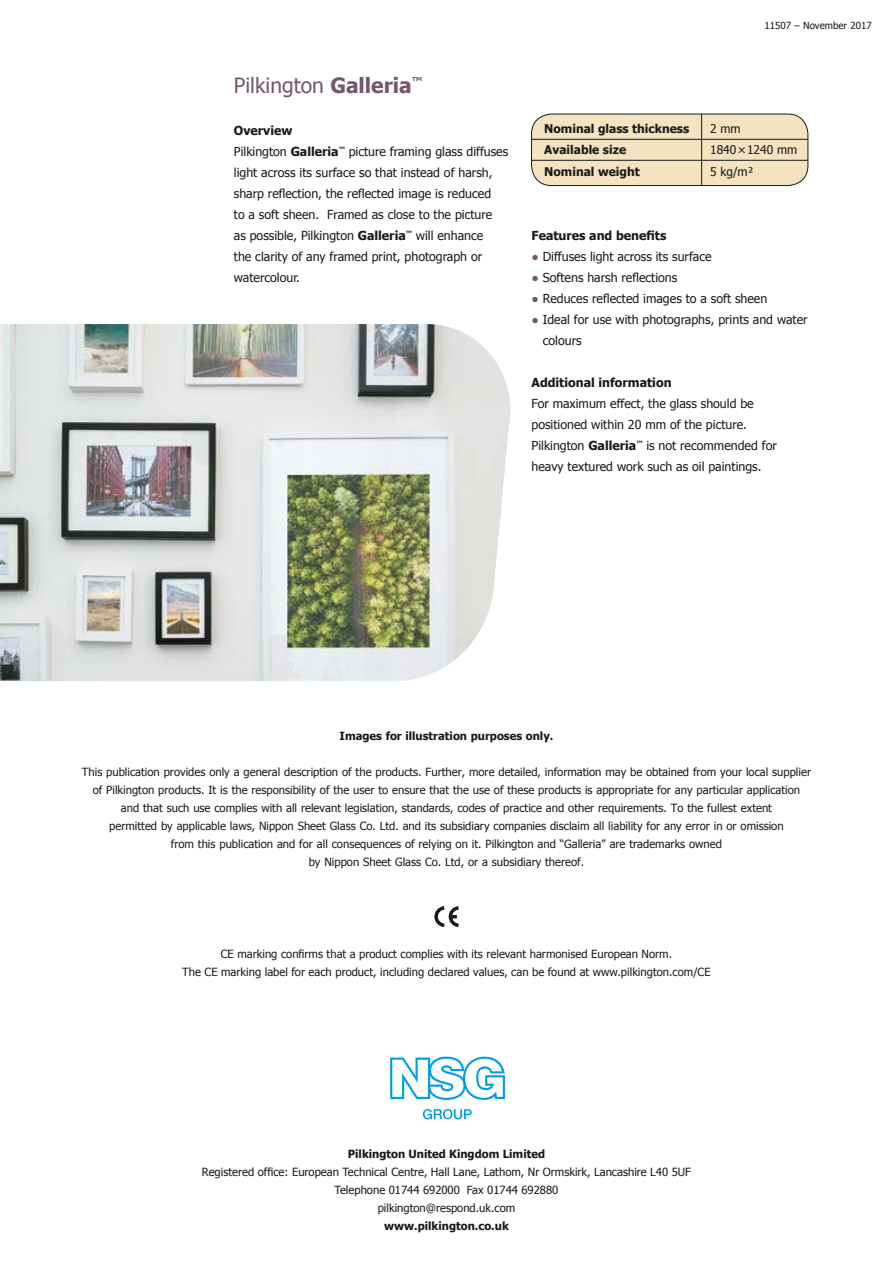
<style>
.page{position:relative;width:893px;height:1263px;background:#fff}
.page>*{position:absolute;margin:0;border:0;box-sizing:border-box;transform-origin:0 0}
.t1{font:21px "Tahoma";color:#75566b}
.t2{font:12.3px/21px "Tahoma";color:#191918}
.t3{font:700 12.3px "Tahoma";color:#191918}
.t4{font:700 12px "Tahoma";color:#191918}
.t5{font:12px "Tahoma";color:#191918}
.t6{font:11.25px/18px "Tahoma";color:#191918;text-align:center}
.t7{font:700 11.25px "Tahoma";color:#191918}
.t8{font:9.75px "Tahoma";color:#191918}
.s1{font-weight:700}
.s2{color:#75566b}
</style>
<div class="page">
<div style="left:531px;top:114px;width:277px;height:72px;background:#f4e3c0;border-radius:20px"></div>
<img style="left:0;top:324px;width:510px;height:357px">
<svg style="left:435px;top:906px;width:23px;height:21px"></svg>
<svg style="left:390px;top:1056px;width:115px;height:44px"></svg>
<svg style="left:423px;top:1109px;width:49px;height:10px"></svg>
<hr style="left:531px;top:139px;width:171px;height:1px;background:#191918">
<hr style="left:702px;top:139px;width:106px;height:1px;background:#191918">
<hr style="left:531px;top:160px;width:171px;height:1px;background:#191918">
<hr style="left:702px;top:160px;width:106px;height:1px;background:#191918">
<svg style="left:701px;top:116px;width:1px;height:68px"></svg>
<div style="left:531px;top:114px;width:277px;height:72px;border:1px solid #191918;border-radius:20px"></div>
<h1 class="t1" style="left:234px;top:71px;width:190px">Pilkington <span class="s1">Galleria</span><sup>™</sup></h1>
<p class="t2" style="left:234px;top:119px;width:276px"><span class="s1">Overview<br></span>Pilkington <span class="s1">Galleria</span><sup>™</sup> picture framing glass diffuses light across its surface so that instead of harsh, sharp reflection, the reflected image is reduced<br>to a soft sheen. Framed as close to the picture<br>as possible, Pilkington <span class="s1">Galleria</span><sup>™</sup> will enhance<br>the clarity of any framed print, photograph or watercolour.</p>
<p class="t8" style="left:764px;top:19px;width:109px">11507 – November 2017</p>
<p class="t4" style="left:544px;top:120px;width:146px">Nominal glass thickness</p>
<p class="t5" style="left:710px;top:121px;width:32px">2 mm</p>
<p class="t4" style="left:544px;top:142px;width:83px">Available size</p>
<p class="t5" style="left:710px;top:142px;width:89px">1840 × 1240 mm</p>
<p class="t4" style="left:544px;top:163px;width:97px">Nominal weight</p>
<p class="t5" style="left:710px;top:163px;width:45px">5 kg/m²</p>
<p class="t3" style="left:531px;top:227px;width:136px">Features and benefits</p>
<p class="t2" style="left:531px;top:245px;width:182px"><span class="s2">●</span> Diffuses light across its surface</p>
<p class="t2" style="left:531px;top:266px;width:147px"><span class="s2">●</span> Softens harsh reflections</p>
<p class="t2" style="left:531px;top:287px;width:237px"><span class="s2">●</span> Reduces reflected images to a soft sheen</p>
<p class="t2" style="left:543px;top:308px;width:266px;text-indent:-11px"><span class="s2">●</span> Ideal for use with photographs, prints and water colours</p>
<p class="t3" style="left:531px;top:374px;width:142px">Additional information</p>
<p class="t2" style="left:531px;top:392px;width:247px">For maximum effect, the glass should be positioned within 20 mm of the picture.<br>Pilkington <span class="s1">Galleria</span><sup>™</sup> is not recommended for heavy textured work such as oil paintings.</p>
<p class="t7" style="left:340px;top:728px;width:215px">Images for illustration purposes only.</p>
<p class="t6" style="left:82px;top:762px;width:731px">This publication provides only a general description of the products. Further, more detailed, information may be obtained from your local supplier of Pilkington products. It is the responsibility of the user to ensure that the use of these products is appropriate for any particular application<br>and that such use complies with all relevant legislation, standards, codes of practice and other requirements. To the fullest extent<br>permitted by applicable laws, Nippon Sheet Glass Co. Ltd. and its subsidiary companies disclaim all liability for any error in or omission<br>from this publication and for all consequences of relying on it. Pilkington and “Galleria” are trademarks owned<br>by Nippon Sheet Glass Co. Ltd, or a subsidiary thereof.</p>
<p class="t6" style="left:182px;top:944px;width:530px">CE marking confirms that a product complies with its relevant harmonised European Norm.<br>The CE marking label for each product, including declared values, can be found at www.pilkington.com/CE</p>
<p class="t7" style="left:348px;top:1146px;width:199px">Pilkington United Kingdom Limited</p>
<p class="t6" style="left:202px;top:1162px;width:491px">Registered office: European Technical Centre, Hall Lane, Lathom, Nr Ormskirk, Lancashire L40 5UF<br>Telephone 01744 692000 Fax 01744 692880<br>pilkington@respond.uk.com</p>
<p class="t7" style="left:384px;top:1218px;width:126px">www.pilkington.co.uk</p>
</div>
